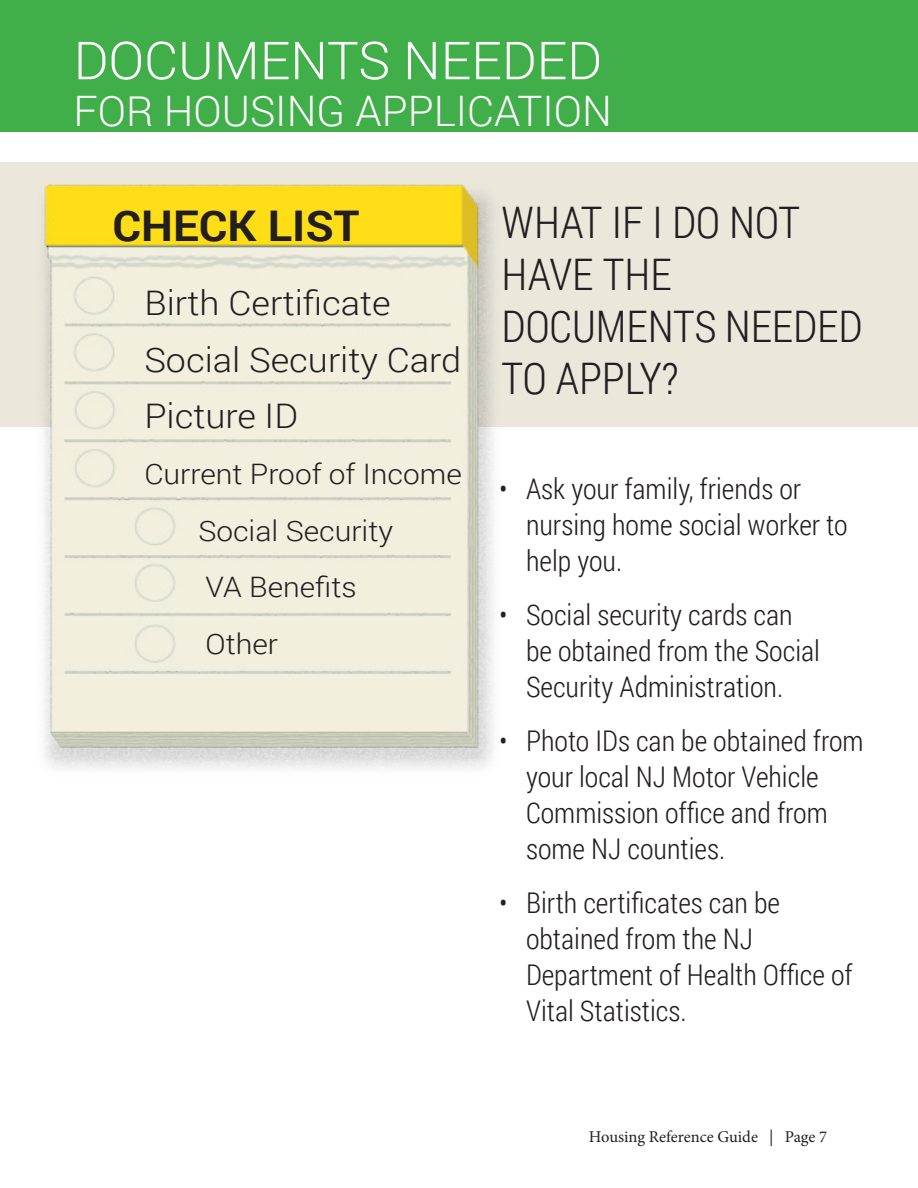
<style>
.page{position:relative;width:918px;height:1188px;background:#fff}
.page>*{position:absolute;margin:0;border:0;box-sizing:border-box;transform-origin:0 0}
.catalogs{font:300 52.5px "Roboto";color:#fff}
.t1{font:300 43.5px/52.2px "Roboto Condensed";color:#231f20}
.in_the_detail{font:700 42.3px "Roboto";color:#231f20;scale:1.06 1}
.catalogs-2{font:300 42px "Roboto";color:#fff}
.in_the_detail-2{font:300 33.9px "Roboto";color:#231f20;scale:1.06 1}
.t2{font:300 28.5px/36px "Roboto Condensed";color:#231f20}
.in_the_detail-3{font:300 28.2px "Roboto";color:#231f20;scale:1.06 1}
.t3{font:16.5px "Minion Pro";letter-spacing:-.005em;color:#231f20}
</style>
<div class="page">
<div style="left:0;top:0;width:918px;height:132px;background:#40ae49"></div>
<div style="left:0;top:163px;width:918px;height:264px;background:#ebe7db"></div>
<img style="left:44px;top:184px;width:450px;height:585px">
<p class="catalogs" style="left:74px;top:24px;width:530px">DOCUMENTS NEEDED</p>
<p class="catalogs-2" style="left:74px;top:82px;width:540px">FOR HOUSING APPLICATION</p>
<p class="in_the_detail" style="left:112px;top:196px;width:235px">CHECK LIST</p>
<p class="in_the_detail-2" style="left:144px;top:280px;width:234px">Birth Certificate</p>
<p class="in_the_detail-2" style="left:144px;top:336px;width:300px">Social Security Card</p>
<p class="in_the_detail-2" style="left:144px;top:392px;width:146px">Picture ID</p>
<p class="in_the_detail-3" style="left:144px;top:455px;width:301px">Current Proof of Income</p>
<p class="in_the_detail-3" style="left:198px;top:511px;width:185px">Social Security</p>
<p class="in_the_detail-3" style="left:206px;top:568px;width:144px">VA Benefits</p>
<p class="in_the_detail-3" style="left:206px;top:624px;width:70px">Other</p>
<p class="t1" style="left:502px;top:195px;width:300px">WHAT IF I DO NOT</p>
<p class="t1" style="left:502px;top:247px;width:363px">HAVE THE<br>DOCUMENTS NEEDED</p>
<p class="t1" style="left:502px;top:351px;width:179px">TO APPLY?</p>
<p class="t2" style="left:526px;top:470px;width:323px;text-indent:-27px">• Ask your family, friends or nursing home social worker to help you.</p>
<p class="t2" style="left:526px;top:596px;width:296px;text-indent:-27px">• Social security cards can be obtained from the Social<br>Security Administration.</p>
<p class="t2" style="left:526px;top:722px;width:339px;text-indent:-27px">• Photo IDs can be obtained from your local NJ Motor Vehicle<br>Commission office and from some NJ counties.</p>
<p class="t2" style="left:526px;top:884px;width:328px;text-indent:-27px">• Birth certificates can be obtained from the NJ<br>Department of Health Office of<br>Vital Statistics.</p>
<p class="t3" style="left:589px;top:1125px;width:240px">Housing Reference Guide | Page 7</p>
</div>
